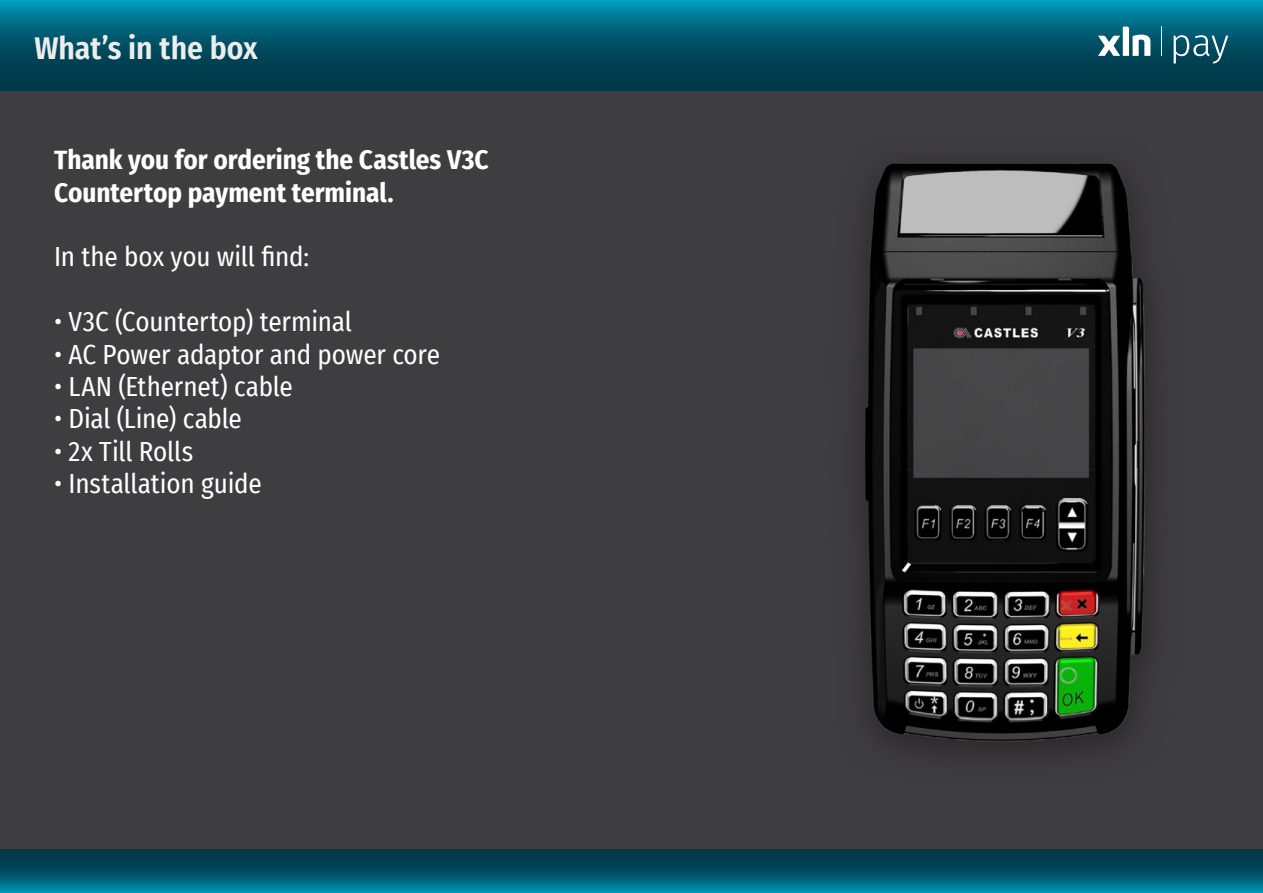
<style>
.page{position:relative;width:1263px;height:893px;background:#fff}
.page>*{position:absolute;margin:0;border:0;box-sizing:border-box;transform-origin:0 0}
.t1{font:600 31.5px "Fira Sans Condensed";letter-spacing:-.005em;color:#eceded}
.t2{font:27px "Fira Sans Condensed";letter-spacing:-.005em;color:#fff}
.t3{font:700 27px/32.4px "Fira Sans Condensed";color:#fff}
</style>
<div class="page">
<div style="left:0;top:30px;width:1263px;height:863px;background:#3e3d40"></div>
<img style="left:860px;top:163px;width:292px;height:593px">
<svg style="left:0;top:0;width:1263px;height:90px;background:#00596f"></svg>
<svg style="left:0;top:850px;width:1263px;height:43px;background:#00576c"></svg>
<hr style="left:1161px;top:26px;width:1px;height:30px;background:#fff">
<svg style="left:1098px;top:26px;width:52px;height:30px;background:#73a3af"></svg>
<svg style="left:1174px;top:35px;width:54px;height:29px;background:#3a7383"></svg>
<p class="t1" style="left:34px;top:23px;width:225px">What’s in the box</p>
<p class="t3" style="left:54px;top:142px;width:436px">Thank you for ordering the Castles V3C<br>Countertop payment terminal.</p>
<p class="t2" style="left:54px;top:237px;width:256px">In the box you will find:</p>
<p class="t2" style="left:54px;top:302px;width:299px">• V3C (Countertop) terminal</p>
<p class="t2" style="left:54px;top:334px;width:388px">• AC Power adaptor and power core</p>
<p class="t2" style="left:54px;top:366px;width:240px">• LAN (Ethernet) cable</p>
<p class="t2" style="left:54px;top:399px;width:189px">• Dial (Line) cable</p>
<p class="t2" style="left:54px;top:431px;width:141px">• 2x Till Rolls</p>
<p class="t2" style="left:54px;top:464px;width:209px">• Installation guide</p>
</div>
